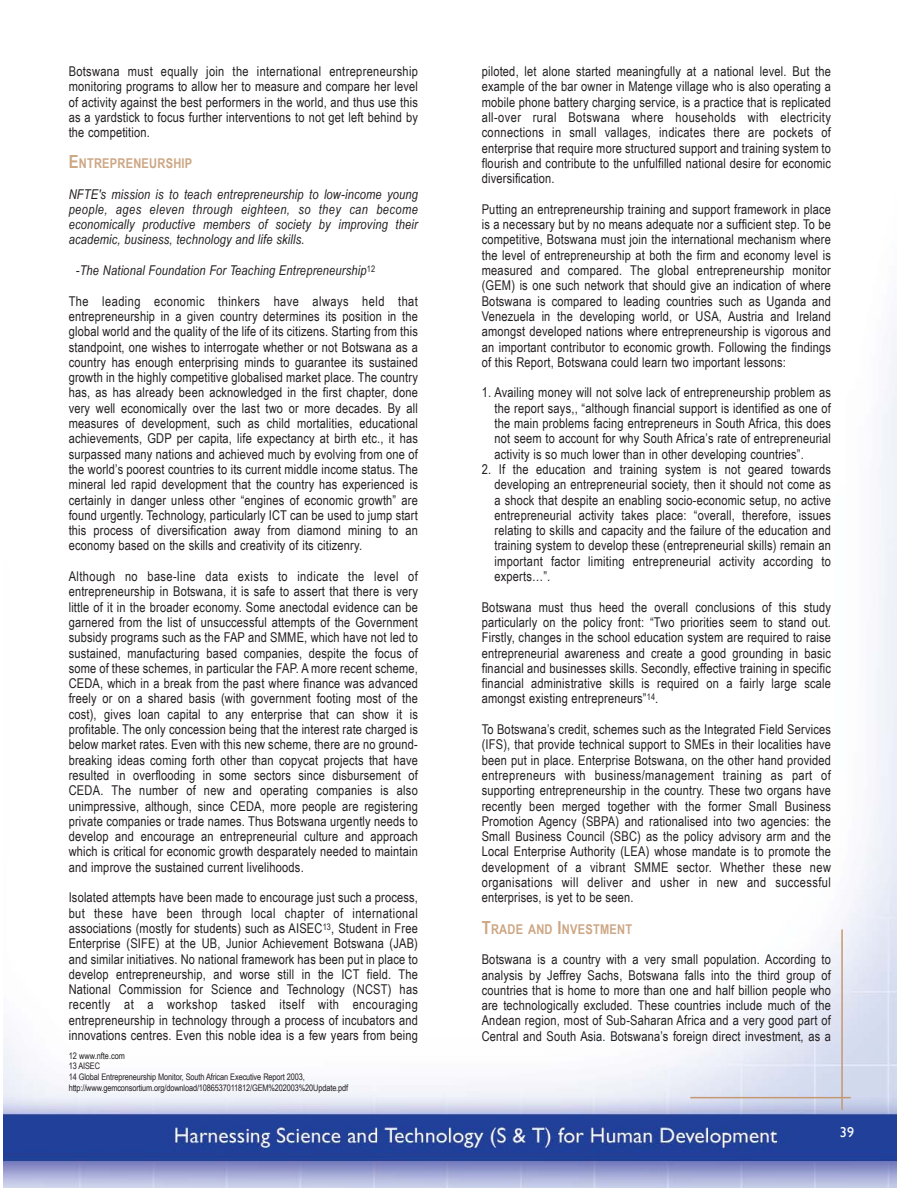
<style>
.page{position:relative;width:918px;height:1188px;background:#fff}
.page>*{position:absolute;margin:0;border:0;box-sizing:border-box;transform-origin:0 0}
.t1{font:14.25px "Gill Sans";color:#fff}
.t2{font:13.5px/15.3px "Arial Narrow";letter-spacing:.015em;color:#231f20;text-align:justify}
.t3{font:italic 13.5px/15.3px "Arial Narrow";letter-spacing:.015em;color:#231f20;text-align:justify}
.t4{font:700 13.5px "Arial Narrow";letter-spacing:.02em;color:#cda684}
.t5{font:9px/10.8px "Arial Narrow";letter-spacing:-.015em;color:#231f20}
.s1{font-size:18px}
</style>
<div class="page">
<img style="left:3px;top:330px;width:894px;height:858px">
<hr style="left:690px;top:1097px;width:161px;height:1px;background:#c59872">
<hr style="left:841px;top:929px;width:2px;height:181px;background:#c59872">
<p class="t2" style="left:69px;top:64px;width:351px">Botswana must equally join the international entrepreneurship monitoring programs to allow her to measure and compare her level of activity against the best performers in the world, and thus use this as a yardstick to focus further interventions to not get left behind by the competition.</p>
<p class="t4" style="left:69px;top:155px;width:125px"><span class="s1">E</span>NTREPRENEURSHIP</p>
<p class="t3" style="left:69px;top:186px;width:351px">NFTE's mission is to teach entrepreneurship to low-income young people, ages eleven through eighteen, so they can become economically productive members of society by improving their academic, business, technology and life skills.</p>
<p class="t3" style="left:76px;top:263px;width:301px">-The National Foundation For Teaching Entrepreneurship<sup>12</sup></p>
<p class="t2" style="left:69px;top:293px;width:351px">The leading economic thinkers have always held that entrepreneurship in a given country determines its position in the global world and the quality of the life of its citizens. Starting from this standpoint, one wishes to interrogate whether or not Botswana as a country has enough enterprising minds to guarantee its sustained growth in the highly competitive globalised market place. The country has, as has already been acknowledged in the first chapter, done very well economically over the last two or more decades. By all measures of development, such as child mortalities, educational achievements, GDP per capita, life expectancy at birth etc., it has surpassed many nations and achieved much by evolving from one of the world’s poorest countries to its current middle income status. The mineral led rapid development that the country has experienced is certainly in danger unless other “engines of economic growth” are found urgently. Technology, particularly ICT can be used to jump start this process of diversification away from diamond mining to an economy based on the skills and creativity of its citizenry.</p>
<p class="t2" style="left:69px;top:569px;width:351px">Although no base-line data exists to indicate the level of entrepreneurship in Botswana, it is safe to assert that there is very little of it in the broader economy. Some anectodal evidence can be garnered from the list of unsuccessful attempts of the Government subsidy programs such as the FAP and SMME, which have not led to sustained, manufacturing based companies, despite the focus of some of these schemes, in particular the FAP. A more recent scheme, CEDA, which in a break from the past where finance was advanced freely or on a shared basis (with government footing most of the cost), gives loan capital to any enterprise that can show it is profitable. The only concession being that the interest rate charged is below market rates. Even with this new scheme, there are no ground&shy;breaking ideas coming forth other than copycat projects that have resulted in overflooding in some sectors since disbursement of CEDA. The number of new and operating companies is also unimpressive, although, since CEDA, more people are registering private companies or trade names. Thus Botswana urgently needs to develop and encourage an entrepreneurial culture and approach which is critical for economic growth desparately needed to maintain and improve the sustained current livelihoods.</p>
<p class="t2" style="left:69px;top:890px;width:351px">Isolated attempts have been made to encourage just such a process, but these have been through local chapter of international associations (mostly for students) such as AISEC<sup>13</sup>, Student in Free Enterprise (SIFE) at the UB, Junior Achievement Botswana (JAB) and similar initiatives. No national framework has been put in place to develop entrepreneurship, and worse still in the ICT field. The National Commission for Science and Technology (NCST) has recently at a workshop tasked itself with encouraging entrepreneurship in technology through a process of incubators and innovations centres. Even this noble idea is a few years from being</p>
<p class="t5" style="left:69px;top:1050px;width:281px">12 www.nfte.com<br>13 AISEC<br>14 Global Entrepreneurship Monitor, South African Executive Report 2003, http://www.gemconsortium.org/download/1086537011812/GEM%202003%20Update.pdf</p>
<p class="t2" style="left:482px;top:64px;width:351px">piloted, let alone started meaningfully at a national level. But the example of the bar owner in Matenge village who is also operating a mobile phone battery charging service, is a practice that is replicated all-over rural Botswana where households with electricity connections in small vallages, indicates there are pockets of enterprise that require more structured support and training system to flourish and contribute to the unfulfilled national desire for economic diversification.</p>
<p class="t2" style="left:482px;top:201px;width:351px">Putting an entrepreneurship training and support framework in place is a necessary but by no means adequate nor a sufficient step. To be competitive, Botswana must join the international mechanism where the level of entrepreneurship at both the firm and economy level is measured and compared. The global entrepreneurship monitor (GEM) is one such network that should give an indication of where Botswana is compared to leading countries such as Uganda and Venezuela in the developing world, or USA, Austria and Ireland amongst developed nations where entrepreneurship is vigorous and an important contributor to economic growth. Following the findings of this Report, Botswana could learn two important lessons:</p>
<p class="t2" style="left:495px;top:385px;width:338px;text-indent:-13px">1. Availing money will not solve lack of entrepreneurship problem as the report says,, “although financial support is identified as one of the main problems facing entrepreneurs in South Africa, this does not seem to account for why South Africa’s rate of entrepreneurial activity is so much lower than in other developing countries”.</p>
<p class="t2" style="left:495px;top:461px;width:338px;text-indent:-13px">2. If the education and training system is not geared towards developing an entrepreneurial society, then it should not come as a shock that despite an enabling socio-economic setup, no active entrepreneurial activity takes place: “overall, therefore, issues relating to skills and capacity and the failure of the education and training system to develop these (entrepreneurial skills) remain an important factor limiting entrepreneurial activity according to experts…”.</p>
<p class="t2" style="left:482px;top:599px;width:351px">Botswana must thus heed the overall conclusions of this study particularly on the policy front: “Two priorities seem to stand out.<br>Firstly, changes in the school education system are required to raise entrepreneurial awareness and create a good grounding in basic financial and businesses skills. Secondly, effective training in specific financial administrative skills is required on a fairly large scale amongst existing entrepreneurs”<sup>14</sup>.</p>
<p class="t2" style="left:482px;top:722px;width:351px">To Botswana’s credit, schemes such as the Integrated Field Services (IFS), that provide technical support to SMEs in their localities have been put in place. Enterprise Botswana, on the other hand provided entrepreneurs with business/management training as part of supporting entrepreneurship in the country. These two organs have recently been merged together with the former Small Business Promotion Agency (SBPA) and rationalised into two agencies: the Small Business Council (SBC) as the policy advisory arm and the Local Enterprise Authority (LEA) whose mandate is to promote the development of a vibrant SMME sector. Whether these new organisations will deliver and usher in new and successful enterprises, is yet to be seen.</p>
<p class="t4" style="left:482px;top:921px;width:152px"><span class="s1">T</span>RADE AND <span class="s1">I</span>NVESTMENT</p>
<p class="t2" style="left:482px;top:952px;width:351px">Botswana is a country with a very small population. According to analysis by Jeffrey Sachs, Botswana falls into the third group of countries that is home to more than one and half billion people who are technologically excluded. These countries include much of the Andean region, most of Sub-Saharan Africa and a very good part of Central and South Asia. Botswana’s foreign direct investment, as a</p>
<p class="t1" style="left:840px;top:1124px;width:16px">39</p>
</div>
